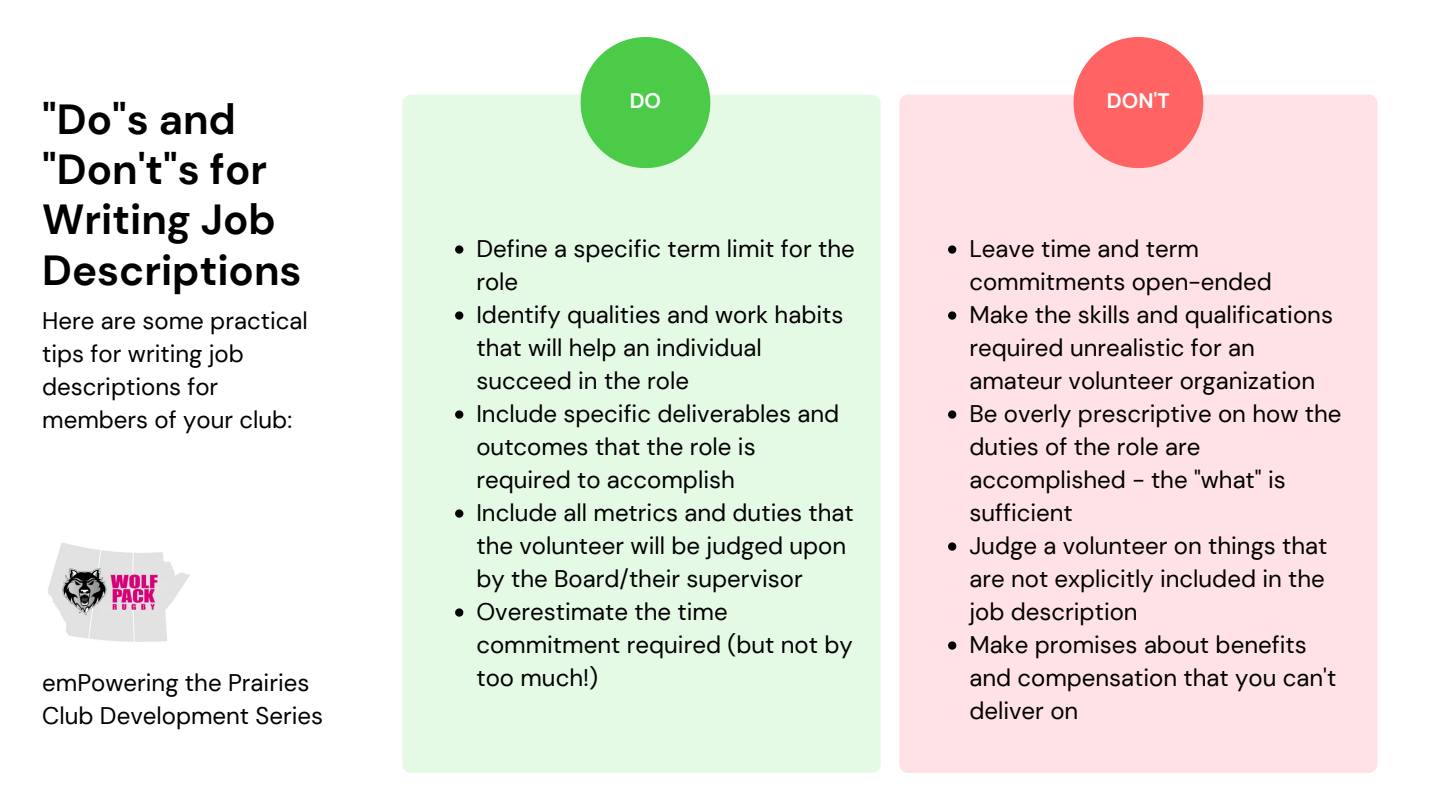
<style>
.page{position:relative;width:1440px;height:810px;background:#fff}
.page>*{position:absolute;margin:0;border:0;box-sizing:border-box;transform-origin:0 0}
.t1{font:700 42px/50.2px "DM Sans";color:#000}
.t2{font:24px/33px "DM Sans";color:#000}
.t3{font:700 21px "DM Sans";color:#fff}
</style>
<div class="page">
<div style="left:402px;top:95px;width:479px;height:678px;background:#e5fae5;border-radius:9px"></div>
<div style="left:899px;top:95px;width:479px;height:678px;background:#ffe2e5;border-radius:9px"></div>
<svg style="left:1074px;top:37px;width:129px;height:131px"></svg>
<svg style="left:581px;top:37px;width:129px;height:131px"></svg>
<img style="left:48px;top:542px;width:142px;height:100px">
<svg style="left:455px;top:245px;width:8px;height:9px"></svg>
<svg style="left:455px;top:311px;width:8px;height:9px"></svg>
<svg style="left:455px;top:410px;width:8px;height:9px"></svg>
<svg style="left:455px;top:509px;width:8px;height:9px"></svg>
<svg style="left:455px;top:608px;width:8px;height:9px"></svg>
<svg style="left:948px;top:245px;width:8px;height:9px"></svg>
<svg style="left:948px;top:311px;width:8px;height:9px"></svg>
<svg style="left:948px;top:410px;width:8px;height:9px"></svg>
<svg style="left:948px;top:542px;width:8px;height:9px"></svg>
<svg style="left:948px;top:641px;width:8px;height:9px"></svg>
<p class="t1" style="left:42px;top:95px;width:261px">"Do"s and "Don't"s for<br>Writing Job<br>Descriptions</p>
<p class="t2" style="left:42px;top:304px;width:267px">Here are some practical tips for writing job descriptions for members of your club:</p>
<p class="t2" style="left:42px;top:666px;width:283px">emPowering the Prairies<br>Club Development Series</p>
<p class="t3" style="left:630px;top:87px;width:33px">DO</p>
<p class="t3" style="left:1107px;top:87px;width:65px">DON'T</p>
<p class="t2" style="left:476px;top:233px;width:380px">Define a specific term limit for the role</p>
<p class="t2" style="left:476px;top:299px;width:369px">Identify qualities and work habits that will help an individual succeed in the role</p>
<p class="t2" style="left:476px;top:398px;width:364px">Include specific deliverables and outcomes that the role is required to accomplish</p>
<p class="t2" style="left:476px;top:497px;width:379px">Include all metrics and duties that the volunteer will be judged upon by the Board/their supervisor</p>
<p class="t2" style="left:476px;top:596px;width:378px">Overestimate the time commitment required (but not by too much!)</p>
<p class="t2" style="left:969px;top:233px;width:304px">Leave time and term commitments open-ended</p>
<p class="t2" style="left:969px;top:299px;width:365px">Make the skills and qualifications required unrealistic for an amateur volunteer organization</p>
<p class="t2" style="left:969px;top:398px;width:374px">Be overly prescriptive on how the duties of the role are accomplished - the "what" is sufficient</p>
<p class="t2" style="left:969px;top:530px;width:360px;text-align:justify">Judge a volunteer on things that are not explicitly included in the job description</p>
<p class="t2" style="left:969px;top:629px;width:369px">Make promises about benefits and compensation that you can't deliver on</p>
</div>
